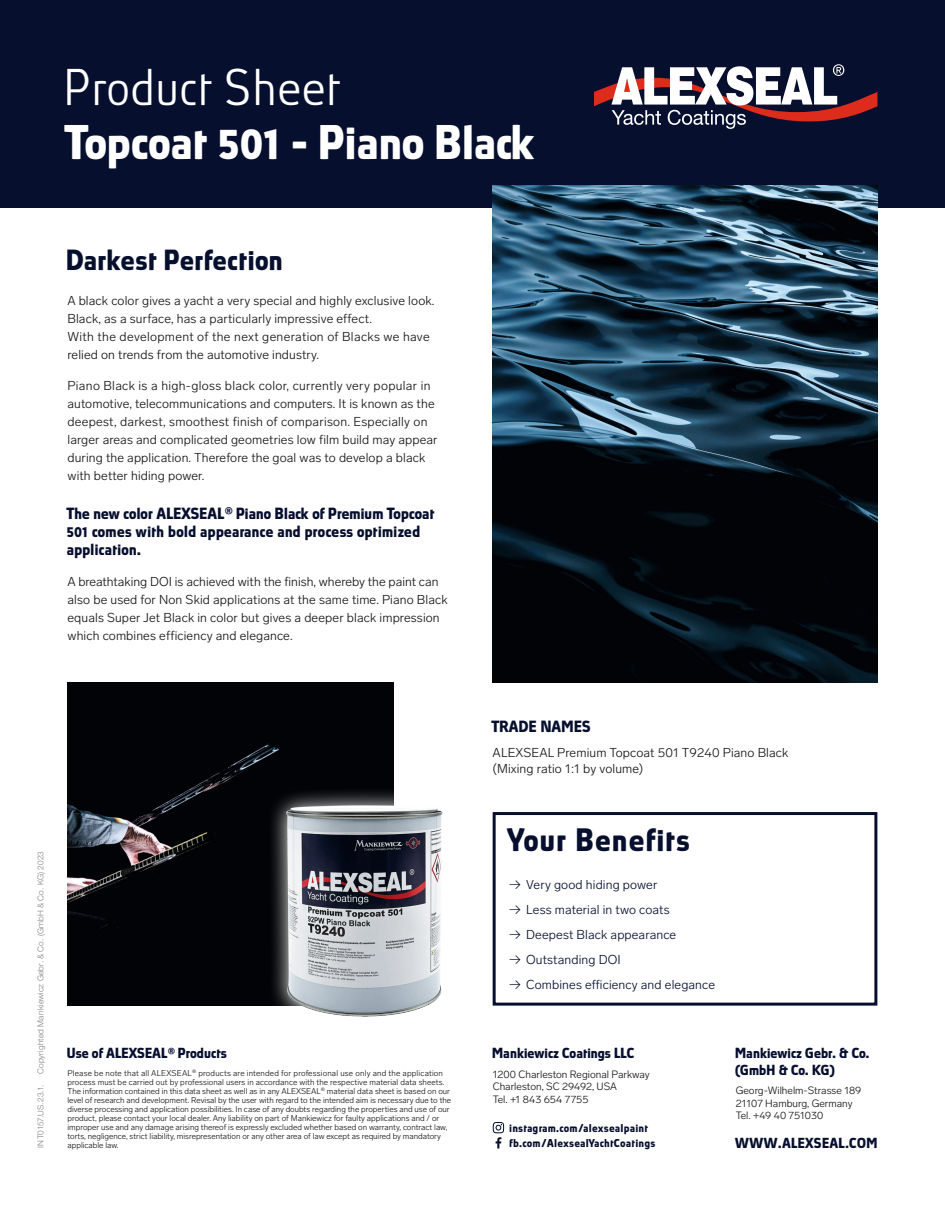
<style>
.page{position:relative;width:945px;height:1215px;background:#fff}
.page>*{position:absolute;margin:0;border:0;box-sizing:border-box;transform-origin:0 0}
.t1{font:300 48px "Absolut Pro";color:#fff}
.t2{font:700 45px "Absolut Pro";letter-spacing:.01em;color:#fff}
.t3{font:700 30px "Absolut Pro";letter-spacing:.05em;color:#070f2f}
.t4{font:700 27px "Absolut Pro";letter-spacing:.025em;color:#070f2f}
.Subhead_10_12{font:700 15px/18px "Absolut Pro";letter-spacing:.01em;color:#070f2f}
.Subhead_10_12-2{font:700 15px "Absolut Pro";letter-spacing:-.01em;color:#070f2f}
.t5{font:700 13.5px/16.2px "Absolut Pro";letter-spacing:.01em;color:#070f2f}
.Copy_8_5_10_2{font:300 12.75px/18px "Lab Grotesque";letter-spacing:.01em;color:#151616}
.t6{font:300 12.75px "Lab Grotesque";letter-spacing:.01em;color:#070f2f}
.t7{font:300 10.5px/12.6px "Lab Grotesque";color:#151616}
.t8{font:700 10.5px "Absolut Pro";letter-spacing:.05em;color:#070f2f}
.t9{font:300 8.25px/9px "Lab Grotesque";color:#151616}
.t10{font:300 8.25px "Helvetica Neue LT Std";letter-spacing:.025em;color:#818281}
.t11{font:300 8.25px "Helvetica Neue LT Std";color:#818281}
</style>
<div class="page">
<div style="left:0;top:0;width:945px;height:207px;background:#070f2f"></div>
<svg style="left:594px;top:64px;width:284px;height:65px"></svg>
<svg style="left:493px;top:1122px;width:11px;height:27px"></svg>
<div style="left:493px;top:812px;width:384px;height:194px;border:3px solid #070f2f"></div>
<img style="left:493px;top:185px;width:385px;height:497px">
<div style="left:68px;top:682px;width:325px;height:324px;background:#010306"></div>
<div style="left:268px;top:786px;width:126px;height:220px;background:#020407"></div>
<img style="left:272px;top:792px;width:171px;height:225px">
<p class="t1" style="left:68px;top:56px;width:279px">Product Sheet</p>
<p class="t2" style="left:68px;top:113px;width:472px">Topcoat 501 - Piano Black</p>
<p class="t4" style="left:68px;top:243px;width:218px">Darkest Perfection</p>
<p class="Copy_8_5_10_2" style="left:68px;top:292px;width:369px">A black color gives a yacht a very special and highly exclusive look.<br>Black, as a surface, has a particularly impressive effect.<br>With the development of the next generation of Blacks we have relied on trends from the automotive industry.</p>
<p class="Copy_8_5_10_2" style="left:68px;top:377px;width:372px">Piano Black is a high-gloss black color, currently very popular in automotive, telecommunications and computers. It is known as the deepest, darkest, smoothest finish of comparison. Especially on larger areas and complicated geometries low film build may appear during the application. Therefore the goal was to develop a black with better hiding power.</p>
<p class="Subhead_10_12" style="left:68px;top:505px;width:369px">The new color ALEXSEAL<sup>®</sup> Piano Black of Premium Topcoat<br>501 comes with bold appearance and process optimized application.</p>
<p class="Copy_8_5_10_2" style="left:68px;top:573px;width:382px">A breathtaking DOI is achieved with the finish, whereby the paint can also be used for Non Skid applications at the same time. Piano Black equals Super Jet Black in color but gives a deeper black impression which combines efficiency and elegance.</p>
<p class="t10" style="left:36px;top:1074px;width:225px;rotate:-90deg">Copyrighted Mankiewicz Gebr. &amp; Co. (GmbH &amp; Co. KG) 2023</p>
<p class="t11" style="left:36px;top:1148px;width:64px;rotate:-90deg">INT0157.US.23.1.</p>
<p class="t5" style="left:68px;top:1045px;width:161px">Use of ALEXSEAL<sup>®</sup> Products</p>
<p class="t9" style="left:68px;top:1068px;width:385px">Please be note that all ALEXSEAL<sup>®</sup> products are intended for professional use only and the application process must be carried out by professional users in accordance with the respective material data sheets.<br>The information contained in this data sheet as well as in any ALEXSEAL<sup>®</sup> material data sheet is based on our level of research and development. Revisal by the user with regard to the intended aim is necessary due to the diverse processing and application possibilities. In case of any doubts regarding the properties and use of our product, please contact your local dealer. Any liability on part of Mankiewicz for faulty applications and / or improper use and any damage arising thereof is expressly excluded whether based on warranty, contract law, torts, negligence, strict liability, misrepresentation or any other area of law except as required by mandatory applicable law.</p>
<p class="Subhead_10_12-2" style="left:493px;top:717px;width:101px">TRADE NAMES</p>
<p class="Copy_8_5_10_2" style="left:493px;top:743px;width:297px">ALEXSEAL Premium Topcoat 501 T9240 Piano Black</p>
<p class="Copy_8_5_10_2" style="left:493px;top:760px;width:152px">(Mixing ratio 1:1 by volume)</p>
<p class="t3" style="left:509px;top:821px;width:184px">Your Benefits</p>
<p class="t6" style="left:509px;top:877px;width:150px">→ Very good hiding power</p>
<p class="t6" style="left:509px;top:902px;width:162px">→ Less material in two coats</p>
<p class="t6" style="left:509px;top:927px;width:169px">→ Deepest Black appearance</p>
<p class="t6" style="left:509px;top:952px;width:113px">→ Outstanding DOI</p>
<p class="t6" style="left:509px;top:977px;width:207px">→ Combines efficiency and elegance</p>
<p class="t5" style="left:493px;top:1045px;width:144px">Mankiewicz Coatings LLC</p>
<p class="t7" style="left:493px;top:1068px;width:159px">1200 Charleston Regional Parkway<br>Charleston, SC 29492, USA</p>
<p class="t7" style="left:493px;top:1093px;width:97px">Tel. +1 843 654 7755</p>
<p class="t8" style="left:510px;top:1137px;width:147px">fb.com/AlexsealYachtCoatings</p>
<p class="t8" style="left:510px;top:1122px;width:140px">instagram.com/alexsealpaint</p>
<p class="t5" style="left:736px;top:1045px;width:136px">Mankiewicz Gebr. &amp; Co. (GmbH &amp; Co. KG)</p>
<p class="t7" style="left:736px;top:1084px;width:127px">Georg-Wilhelm-Strasse 189<br>21107 Hamburg, Germany</p>
<p class="t7" style="left:736px;top:1109px;width:89px">Tel. +49 40 751030</p>
<p class="t5" style="left:736px;top:1134px;width:144px">WWW.ALEXSEAL.COM</p>
</div>
